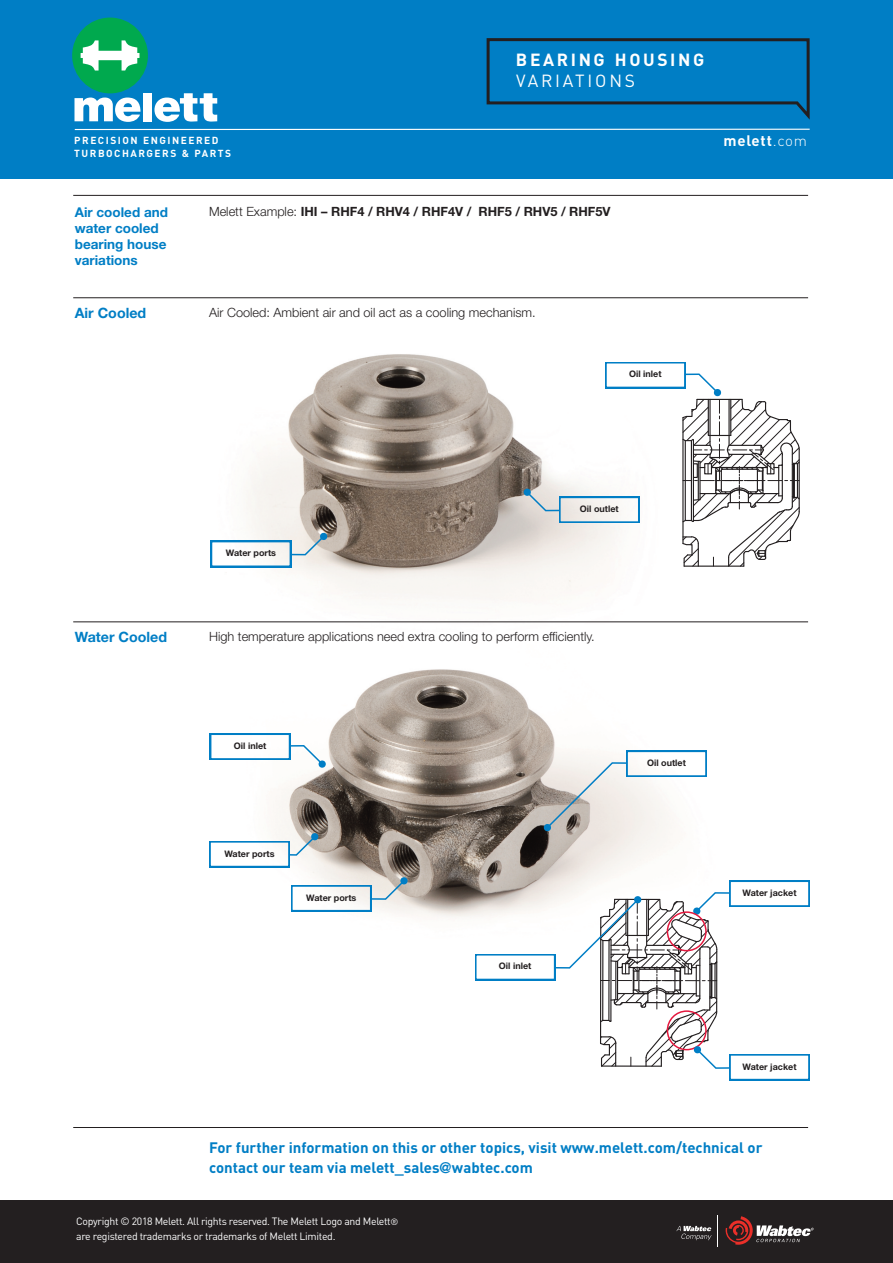
<style>
.page{position:relative;width:893px;height:1263px;background:#fff}
.page>*{position:absolute;margin:0;border:0;box-sizing:border-box;transform-origin:0 0}
.t1{font:700 17.4px "DIN Pro";letter-spacing:.15em;color:#fff}
.t2{font:17.4px "DIN Pro";letter-spacing:.16em;color:#fff}
.t3{font:700 15px/20.1px "DIN Pro";color:#007ec5}
.t4{font:700 15px "DIN Pro";letter-spacing:.05em;color:#fff}
.t5{font:700 14.25px "Helvetica Neue";color:#007ec5}
.t6{font:700 13.5px/16.2px "Helvetica Neue";color:#007ec5}
.t7{font:300 12.75px "Helvetica Neue";color:#231f20}
.t8{font:700 12.75px "Helvetica Neue";color:#231f20}
.t9{font:10.5px/14.4px "DIN Pro";letter-spacing:-.03em;color:#fff}
.t10{font:700 10.2px "DIN Pro";letter-spacing:.15em;color:#fff}
.t11{font:700 9px "Helvetica Neue";color:#231f20}
.s1{font-weight:300}
.s2{font-family:"Helvetica Neue"}
.s3{font-size:9px}
</style>
<div class="page">
<img style="left:202px;top:354px;width:493px;height:269px">
<svg style="left:211px;top:532px;width:117px;height:35px"></svg>
<img style="left:222px;top:669px;width:485px;height:249px">
<hr style="left:73px;top:195px;width:735px;height:1px;background:#231f20">
<hr style="left:73px;top:297px;width:735px;height:1px;background:#231f20">
<hr style="left:73px;top:621px;width:735px;height:1px;background:#231f20">
<div style="left:0;top:0;width:893px;height:179px;background:#007ec5"></div>
<div style="left:72px;top:18px;width:76px;height:75px;background:#00a94e;border-radius:50%"></div>
<svg style="left:81px;top:40px;width:58px;height:31px"></svg>
<svg style="left:74px;top:98px;width:66px;height:24px"></svg>
<div style="left:143px;top:93px;width:9px;height:28px;background:#fff"></div>
<svg style="left:154px;top:93px;width:63px;height:29px"></svg>
<hr style="left:75px;top:129px;width:735px;height:1px;background:#fff">
<svg style="left:487px;top:38px;width:323px;height:82px"></svg>
<div style="left:0;top:1200px;width:893px;height:63px;background:#231f20"></div>
<svg style="left:726px;top:1216px;width:88px;height:29px"></svg>
<svg style="left:676px;top:1226px;width:36px;height:14px"></svg>
<hr style="left:717px;top:1214px;width:1px;height:32px;background:#fff">
<hr style="left:73px;top:1127px;width:735px;height:1px;background:#231f20">
<svg style="left:543px;top:751px;width:164px;height:80px"></svg>
<svg style="left:291px;top:877px;width:117px;height:34px"></svg>
<svg style="left:475px;top:880px;width:335px;height:200px"></svg>
<svg style="left:210px;top:733px;width:116px;height:35px"></svg>
<svg style="left:523px;top:362px;width:277px;height:205px"></svg>
<svg style="left:209px;top:833px;width:110px;height:34px"></svg>
<h1 class="t1" style="left:516px;top:48px;width:190px">BEARING HOUSING</h1>
<h1 class="t2" style="left:516px;top:75px;width:121px">VARIATIONS</h1>
<p class="t10" style="left:74px;top:133px;width:146px">PRECISION ENGINEERED</p>
<p class="t4" style="left:723px;top:130px;width:85px">melett<span class="s1">.com</span></p>
<p class="t10" style="left:74px;top:147px;width:158px">TURBOCHARGERS &amp; PARTS</p>
<p class="t6" style="left:75px;top:205px;width:95px">Air cooled and water cooled bearing house variations</p>
<p class="t5" style="left:75px;top:308px;width:73px">Air Cooled</p>
<p class="t8" style="left:209px;top:207px;width:403px"><span class="s1">Melett Example:</span> IHI – RHF4 / RHV4 / RHF4V / RHF5 / RHV5 / RHF5V</p>
<p class="t7" style="left:209px;top:308px;width:328px">Air Cooled: Ambient air and oil act as a cooling mechanism.</p>
<p class="t11" style="left:629px;top:371px;width:34px">Oil inlet</p>
<p class="t11" style="left:226px;top:550px;width:52px">Water ports</p>
<p class="t11" style="left:580px;top:506px;width:40px">Oil outlet</p>
<p class="t5" style="left:75px;top:632px;width:94px">Water Cooled</p>
<p class="t7" style="left:209px;top:632px;width:387px">High temperature applications need extra cooling to perform efficiently.</p>
<p class="t11" style="left:234px;top:742px;width:34px">Oil inlet</p>
<p class="t11" style="left:224px;top:850px;width:52px">Water ports</p>
<p class="t11" style="left:306px;top:894px;width:52px">Water ports</p>
<p class="t11" style="left:499px;top:963px;width:34px">Oil inlet</p>
<p class="t11" style="left:647px;top:759px;width:40px">Oil outlet</p>
<p class="t11" style="left:742px;top:889px;width:56px">Water jacket</p>
<p class="t11" style="left:742px;top:1063px;width:56px">Water jacket</p>
<p class="t3" style="left:209px;top:1137px;width:555px">For further information on this or other topics, visit www.melett.com/technical or contact our team via melett_sales<span class="s2">@</span>wabtec.com</p>
<p class="t9" style="left:76px;top:1215px;width:324px">Copyright © 2018 Melett. All rights reserved. The Melett Logo and Melett<span class="s3">® </span>are registered trademarks or trademarks of Melett Limited.</p>
</div>
